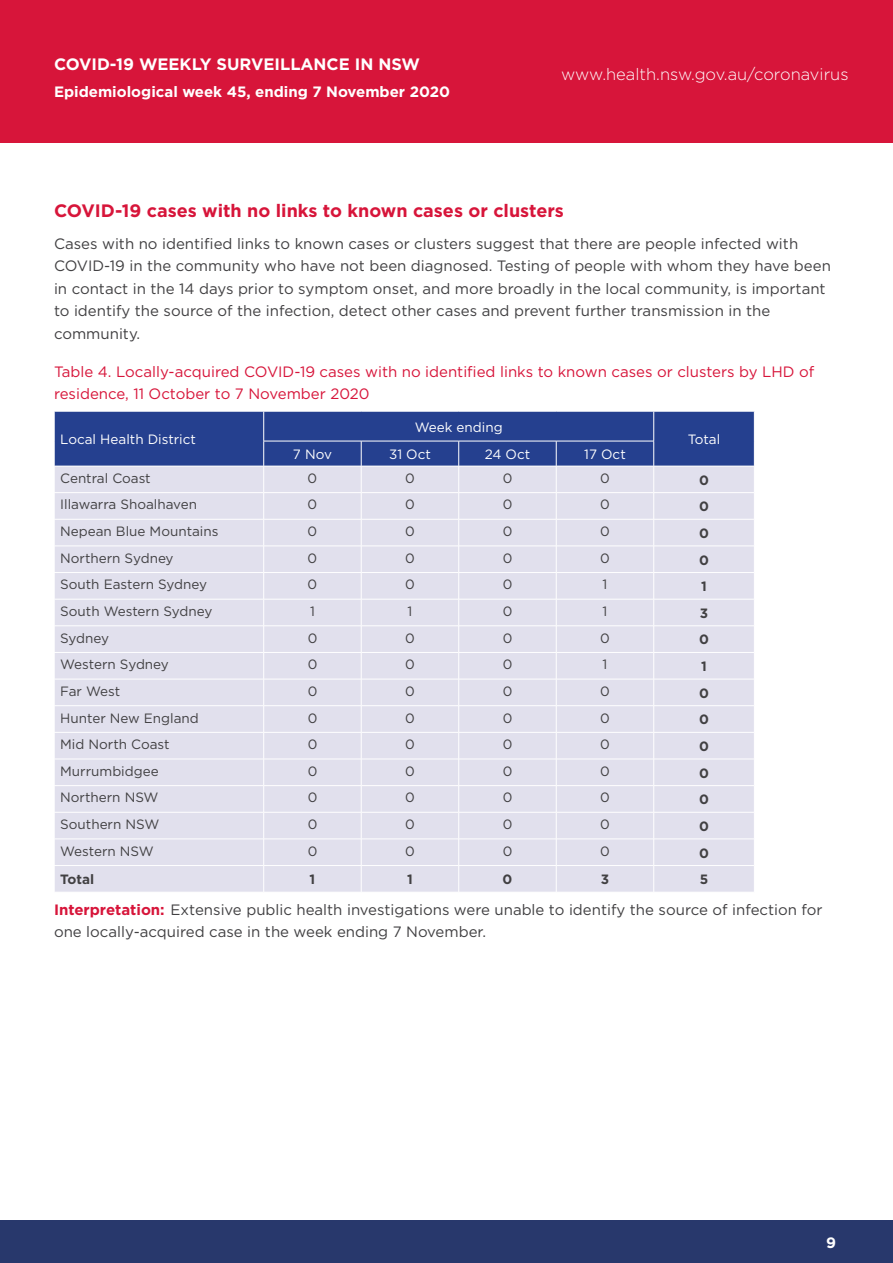
<style>
.page{position:relative;width:893px;height:1263px;background:#fff}
.page>*{position:absolute;margin:0;border:0;box-sizing:border-box;transform-origin:0 0}
.t1{font:700 18px "Gotham";color:#d7153a}
.t2{font:300 16.5px "Gotham";color:#fff}
.t3{font:700 16.5px "Gotham";color:#fff}
.t4{font:15px/22.5px "Gotham";color:#414042}
.t5{font:15px/22.5px "Gotham";color:#d7153a}
.t6{font:700 15px "Gotham";color:#fff}
.t7{font:13.5px "Gotham";color:#414042}
.t8{font:13.5px "Gotham";color:#fff}
.t9{font:700 13.5px "Gotham";color:#414042}
.s1{font-weight:700;color:#d7153a}
</style>
<div class="page">
<div style="left:0;top:0;width:893px;height:143px;background:#d7153a"></div>
<svg style="left:54px;top:411px;width:701px;height:481px;background:#cdcfe3"></svg>
<div style="left:0;top:1220px;width:893px;height:43px;background:#28386c"></div>
<p class="t3" style="left:54px;top:55px;width:368px">COVID-19 WEEKLY SURVEILLANCE IN NSW</p>
<p class="t6" style="left:54px;top:83px;width:398px">Epidemiological week 45, ending 7 November 2020</p>
<p class="t2" style="left:561px;top:65px;width:289px">www.health.nsw.gov.au/coronavirus</p>
<p class="t1" style="left:54px;top:201px;width:511px">COVID-19 cases with no links to known cases or clusters</p>
<p class="t4" style="left:54px;top:232px;width:778px">Cases with no identified links to known cases or clusters suggest that there are people infected with COVID-19 in the community who have not been diagnosed. Testing of people with whom they have been in contact in the 14 days prior to symptom onset, and more broadly in the local community, is important to identify the source of the infection, detect other cases and prevent further transmission in the community.</p>
<p class="t5" style="left:54px;top:360px;width:762px">Table 4. Locally-acquired COVID-19 cases with no identified links to known cases or clusters by LHD of residence, 11 October to 7 November 2020</p>
<p class="t8" style="left:60px;top:432px;width:137px">Local Health District</p>
<p class="t8" style="left:415px;top:419px;width:89px">Week ending</p>
<p class="t8" style="left:688px;top:432px;width:34px">Total</p>
<p class="t8" style="left:293px;top:447px;width:41px">7 Nov</p>
<p class="t8" style="left:389px;top:447px;width:43px">31 Oct</p>
<p class="t8" style="left:485px;top:447px;width:47px">24 Oct</p>
<p class="t8" style="left:584px;top:447px;width:43px">17 Oct</p>
<p class="t7" style="left:60px;top:471px;width:92px">Central Coast</p>
<p class="t7" style="left:308px;top:471px;width:11px">0</p>
<p class="t7" style="left:405px;top:471px;width:11px">0</p>
<p class="t7" style="left:503px;top:471px;width:11px">0</p>
<p class="t7" style="left:600px;top:471px;width:11px">0</p>
<p class="t9" style="left:699px;top:472px;width:11px">0</p>
<p class="t7" style="left:60px;top:497px;width:138px">Illawarra Shoalhaven</p>
<p class="t7" style="left:308px;top:497px;width:11px">0</p>
<p class="t7" style="left:405px;top:497px;width:11px">0</p>
<p class="t7" style="left:503px;top:497px;width:11px">0</p>
<p class="t7" style="left:600px;top:497px;width:11px">0</p>
<p class="t9" style="left:699px;top:499px;width:11px">0</p>
<p class="t7" style="left:60px;top:524px;width:160px">Nepean Blue Mountains</p>
<p class="t7" style="left:308px;top:524px;width:11px">0</p>
<p class="t7" style="left:405px;top:524px;width:11px">0</p>
<p class="t7" style="left:503px;top:524px;width:11px">0</p>
<p class="t7" style="left:600px;top:524px;width:11px">0</p>
<p class="t9" style="left:699px;top:525px;width:11px">0</p>
<p class="t7" style="left:60px;top:550px;width:115px">Northern Sydney</p>
<p class="t7" style="left:308px;top:550px;width:11px">0</p>
<p class="t7" style="left:405px;top:550px;width:11px">0</p>
<p class="t7" style="left:503px;top:550px;width:11px">0</p>
<p class="t7" style="left:600px;top:550px;width:11px">0</p>
<p class="t9" style="left:699px;top:552px;width:11px">0</p>
<p class="t7" style="left:60px;top:577px;width:149px">South Eastern Sydney</p>
<p class="t7" style="left:308px;top:577px;width:11px">0</p>
<p class="t7" style="left:405px;top:577px;width:11px">0</p>
<p class="t7" style="left:503px;top:577px;width:11px">0</p>
<p class="t7" style="left:603px;top:577px;width:6px">1</p>
<p class="t9" style="left:701px;top:578px;width:7px">1</p>
<p class="t7" style="left:60px;top:604px;width:154px">South Western Sydney</p>
<p class="t7" style="left:310px;top:604px;width:6px">1</p>
<p class="t7" style="left:408px;top:604px;width:6px">1</p>
<p class="t7" style="left:503px;top:604px;width:11px">0</p>
<p class="t7" style="left:603px;top:604px;width:6px">1</p>
<p class="t9" style="left:700px;top:605px;width:10px">3</p>
<p class="t7" style="left:60px;top:630px;width:50px">Sydney</p>
<p class="t7" style="left:308px;top:630px;width:11px">0</p>
<p class="t7" style="left:405px;top:630px;width:11px">0</p>
<p class="t7" style="left:503px;top:630px;width:11px">0</p>
<p class="t7" style="left:600px;top:630px;width:11px">0</p>
<p class="t9" style="left:699px;top:632px;width:11px">0</p>
<p class="t7" style="left:60px;top:657px;width:110px">Western Sydney</p>
<p class="t7" style="left:308px;top:657px;width:11px">0</p>
<p class="t7" style="left:405px;top:657px;width:11px">0</p>
<p class="t7" style="left:503px;top:657px;width:11px">0</p>
<p class="t7" style="left:603px;top:657px;width:6px">1</p>
<p class="t9" style="left:701px;top:658px;width:7px">1</p>
<p class="t7" style="left:60px;top:684px;width:61px">Far West</p>
<p class="t7" style="left:308px;top:684px;width:11px">0</p>
<p class="t7" style="left:405px;top:684px;width:11px">0</p>
<p class="t7" style="left:503px;top:684px;width:11px">0</p>
<p class="t7" style="left:600px;top:684px;width:11px">0</p>
<p class="t9" style="left:699px;top:685px;width:11px">0</p>
<p class="t7" style="left:60px;top:710px;width:140px">Hunter New England</p>
<p class="t7" style="left:308px;top:710px;width:11px">0</p>
<p class="t7" style="left:405px;top:710px;width:11px">0</p>
<p class="t7" style="left:503px;top:710px;width:11px">0</p>
<p class="t7" style="left:600px;top:710px;width:11px">0</p>
<p class="t9" style="left:699px;top:712px;width:11px">0</p>
<p class="t7" style="left:60px;top:737px;width:111px">Mid North Coast</p>
<p class="t7" style="left:308px;top:737px;width:11px">0</p>
<p class="t7" style="left:405px;top:737px;width:11px">0</p>
<p class="t7" style="left:503px;top:737px;width:11px">0</p>
<p class="t7" style="left:600px;top:737px;width:11px">0</p>
<p class="t9" style="left:699px;top:738px;width:11px">0</p>
<p class="t7" style="left:60px;top:763px;width:100px">Murrumbidgee</p>
<p class="t7" style="left:308px;top:763px;width:11px">0</p>
<p class="t7" style="left:405px;top:763px;width:11px">0</p>
<p class="t7" style="left:503px;top:763px;width:11px">0</p>
<p class="t7" style="left:600px;top:763px;width:11px">0</p>
<p class="t9" style="left:699px;top:765px;width:11px">0</p>
<p class="t7" style="left:60px;top:790px;width:100px">Northern NSW</p>
<p class="t7" style="left:308px;top:790px;width:11px">0</p>
<p class="t7" style="left:405px;top:790px;width:11px">0</p>
<p class="t7" style="left:503px;top:790px;width:11px">0</p>
<p class="t7" style="left:600px;top:790px;width:11px">0</p>
<p class="t9" style="left:699px;top:792px;width:11px">0</p>
<p class="t7" style="left:60px;top:817px;width:101px">Southern NSW</p>
<p class="t7" style="left:308px;top:817px;width:11px">0</p>
<p class="t7" style="left:405px;top:817px;width:11px">0</p>
<p class="t7" style="left:503px;top:817px;width:11px">0</p>
<p class="t7" style="left:600px;top:817px;width:11px">0</p>
<p class="t9" style="left:699px;top:818px;width:11px">0</p>
<p class="t7" style="left:60px;top:843px;width:95px">Western NSW</p>
<p class="t7" style="left:308px;top:843px;width:11px">0</p>
<p class="t7" style="left:405px;top:843px;width:11px">0</p>
<p class="t7" style="left:503px;top:843px;width:11px">0</p>
<p class="t7" style="left:600px;top:843px;width:11px">0</p>
<p class="t9" style="left:699px;top:845px;width:11px">0</p>
<p class="t9" style="left:60px;top:871px;width:35px">Total</p>
<p class="t9" style="left:310px;top:871px;width:7px">1</p>
<p class="t9" style="left:407px;top:871px;width:7px">1</p>
<p class="t9" style="left:503px;top:871px;width:11px">0</p>
<p class="t9" style="left:601px;top:871px;width:10px">3</p>
<p class="t9" style="left:700px;top:871px;width:10px">5</p>
<p class="t4" style="left:54px;top:898px;width:770px"><span class="s1">Interpretation:</span> Extensive public health investigations were unable to identify the source of infection for one locally-acquired case in the week ending 7 November.</p>
<p class="t6" style="left:826px;top:1234px;width:11px">9</p>
</div>
